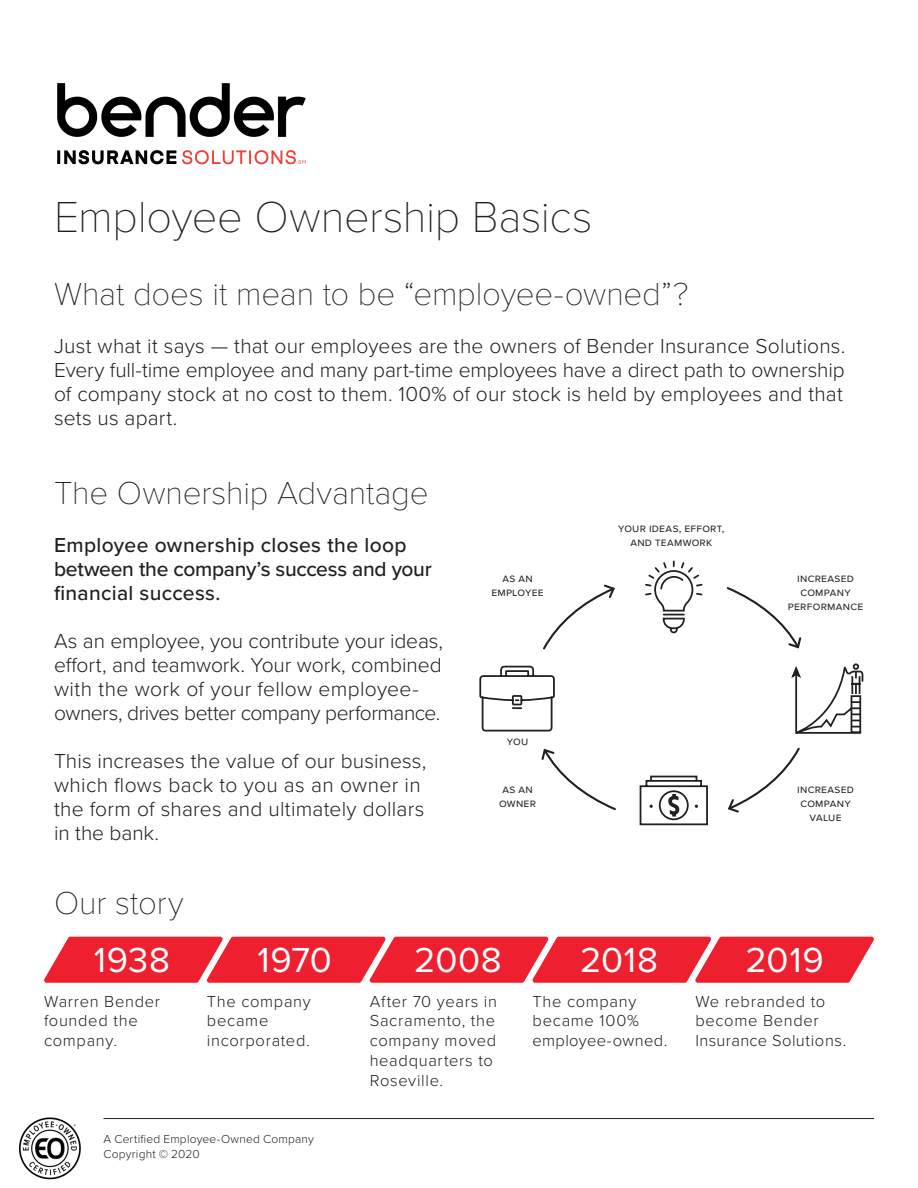
<style>
.page{position:relative;width:918px;height:1188px;background:#fff}
.page>*{position:absolute;margin:0;border:0;box-sizing:border-box;transform-origin:0 0}
.t1{font:100 45px "Proxima Nova T";letter-spacing:-.01em;color:#231f20}
.t2{font:36px "Proxima Nova";letter-spacing:.02em;color:#fff}
.t3{font:100 33px "Proxima Nova T";letter-spacing:-.005em;color:#231f20}
.t4{font:300 21px/24px "Proxima Nova";letter-spacing:.005em;color:#231f20}
.t5{font:500 21px/24px "Proxima Nova";letter-spacing:.015em;color:#231f20}
.t6{font:300 16.5px/19.8px "Proxima Nova";letter-spacing:.04em;color:#231f20}
.t7{font:300 12px/14.4px "Proxima Nova";letter-spacing:.015em;color:#231f20}
.t8{font:11.55px/14px "Proxima Nova";letter-spacing:.02em;color:#231f20;text-align:center}
</style>
<div class="page">
<svg style="left:645px;top:560px;width:58px;height:74px"></svg>
<svg style="left:639px;top:775px;width:69px;height:51px"></svg>
<svg style="left:791px;top:663px;width:73px;height:71px"></svg>
<svg style="left:479px;top:665px;width:76px;height:67px"></svg>
<svg style="left:726px;top:587px;width:76px;height:62px"></svg>
<svg style="left:728px;top:747px;width:72px;height:66px"></svg>
<svg style="left:541px;top:748px;width:75px;height:62px"></svg>
<svg style="left:543px;top:584px;width:72px;height:66px"></svg>
<svg style="left:44px;top:937px;width:830px;height:46px;background:#ef2f3e"></svg>
<hr style="left:104px;top:1118px;width:770px;height:1px;background:#231f20">
<img style="left:19px;top:1117px;width:62px;height:63px">
<img style="left:57px;top:83px;width:249px;height:82px">
<h1 class="t1" style="left:54px;top:183px;width:540px">Employee Ownership Basics</h1>
<h3 class="t3" style="left:54px;top:269px;width:636px">What does it mean to be “employee-owned”?</h3>
<p class="t4" style="left:54px;top:333px;width:793px">Just what it says — that our employees are the owners of Bender Insurance Solutions.<br>Every full-time employee and many part-time employees have a direct path to ownership of company stock at no cost to them. 100% of our stock is held by employees and that sets us apart.</p>
<h3 class="t3" style="left:54px;top:468px;width:376px">The Ownership Advantage</h3>
<p class="t5" style="left:54px;top:532px;width:379px">Employee ownership closes the loop between the company’s success and your financial success.</p>
<p class="t4" style="left:54px;top:628px;width:391px">As an employee, you contribute your ideas, effort, and teamwork. Your work, combined with the work of your fellow employee&shy;owners, drives better company performance.</p>
<p class="t4" style="left:54px;top:748px;width:374px">This increases the value of our business, which flows back to you as an owner in the form of shares and ultimately dollars in the bank.</p>
<h3 class="t3" style="left:54px;top:879px;width:131px">Our story</h3>
<p class="t8" style="left:491px;top:571px;width:54px">as an employee</p>
<p class="t8" style="left:507px;top:734px;width:23px">you</p>
<p class="t8" style="left:499px;top:781px;width:39px;text-align:left">as an owner</p>
<p class="t8" style="left:618px;top:520px;width:108px">your ideas, effort, and teamwork</p>
<p class="t8" style="left:788px;top:571px;width:77px">increased company performance</p>
<p class="t8" style="left:797px;top:781px;width:58px">increased company value</p>
<h2 class="t2" style="left:94px;top:933px;width:78px">1938</h2>
<h2 class="t2" style="left:258px;top:933px;width:76px">1970</h2>
<h2 class="t2" style="left:414px;top:933px;width:89px">2008</h2>
<h2 class="t2" style="left:580px;top:933px;width:79px">2018</h2>
<h2 class="t2" style="left:746px;top:933px;width:80px">2019</h2>
<p class="t6" style="left:207px;top:990px;width:105px">The company became incorporated.</p>
<p class="t6" style="left:370px;top:990px;width:129px">After 70 years in<br>Sacramento, the company moved headquarters to<br>Roseville.</p>
<p class="t6" style="left:695px;top:990px;width:153px">We rebranded to become Bender<br>Insurance Solutions.</p>
<p class="t6" style="left:44px;top:990px;width:117px">Warren Bender founded the company.</p>
<p class="t6" style="left:533px;top:990px;width:136px">The company became 100% employee-owned.</p>
<p class="t7" style="left:104px;top:1131px;width:212px">A Certified Employee-Owned Company<br>Copyright © 2020</p>
</div>
